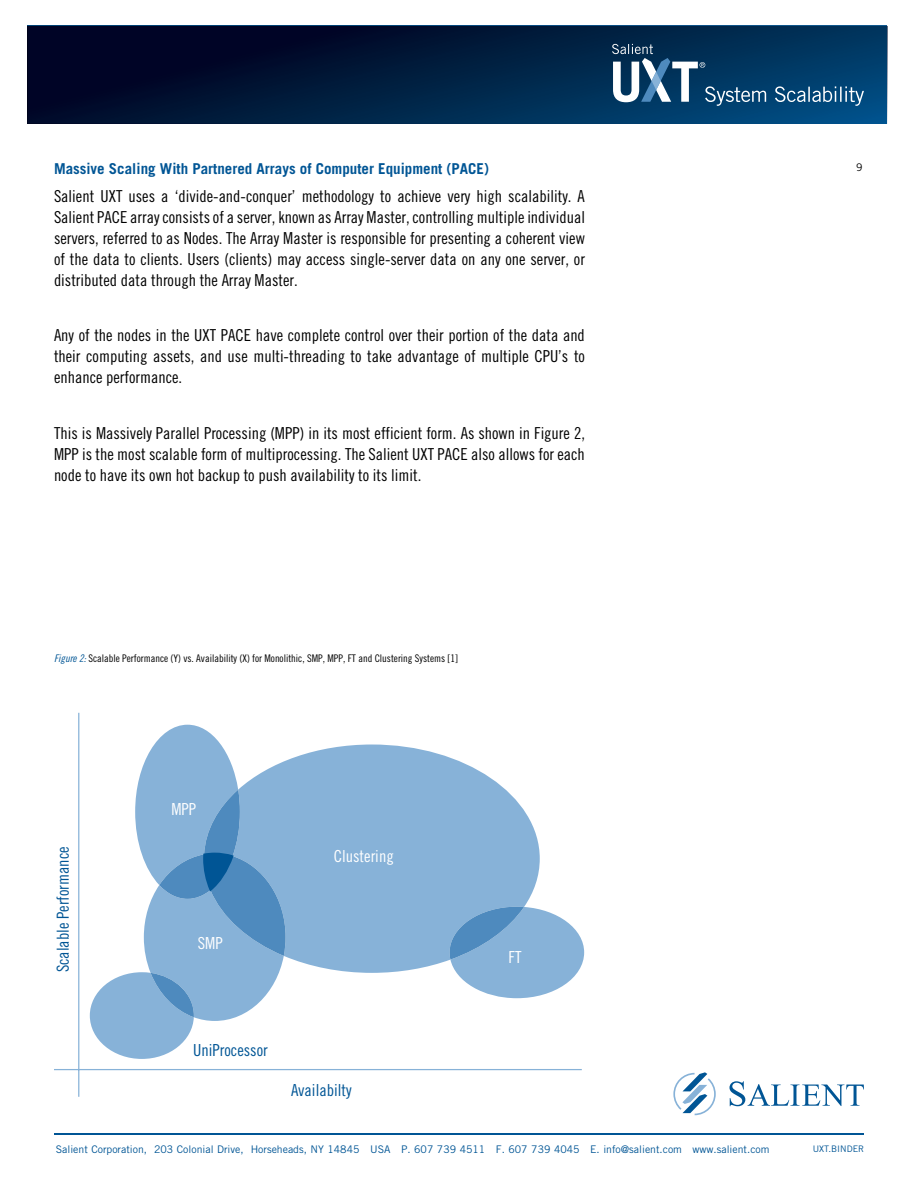
<style>
.page{position:relative;width:918px;height:1188px;background:#fff}
.page>*{position:absolute;margin:0;border:0;box-sizing:border-box;transform-origin:0 0}
.t1{font:16.65px "Trade Gothic LT Std Cn 18";color:#005595}
.t2{font:16.65px "Trade Gothic LT Std Cn 18";color:#fff}
.t3{font:16.5px/21px "Trade Gothic LT Std Cn 18";color:#000;text-align:justify}
.t4{font:700 15px "Trade Gothic LT Std";color:#005595}
.t5{font:10.5px "Trade Gothic LT Std";color:#005595}
.t6{font:10.5px "Trade Gothic LT Std Cn 18";color:#000}
.t7{font:10.5px "Trade Gothic LT Std";color:#000}
.t8{font:9px "Trade Gothic LT Std";color:#005595}
.s1{font-family:"Trade Gothic LT Std Cn 18 Obl";color:#005595}
</style>
<div class="page">
<img style="left:27px;top:26px;width:860px;height:98px">
<svg style="left:612px;top:44px;width:252px;height:62px;background:#245479"></svg>
<hr style="left:54px;top:1135px;width:810px;height:1px;background:#005595">
<svg style="left:673px;top:1072px;width:43px;height:43px"></svg>
<svg style="left:729px;top:1081px;width:135px;height:25px"></svg>
<hr style="left:54px;top:1133px;width:810px;height:2px;background:#005595">
<svg style="left:286px;top:745px;width:254px;height:228px;background:#93badc"></svg>
<svg style="left:450px;top:907px;width:134px;height:91px;background:#91b8da"></svg>
<svg style="left:90px;top:725px;width:196px;height:334px"></svg>
<hr style="left:78px;top:713px;width:1px;height:384px;background:#87b2d8">
<hr style="left:54px;top:1069px;width:528px;height:1px;background:#87b2d8">
<p class="t4" style="left:54px;top:159px;width:437px">Massive Scaling With Partnered Arrays of Computer Equipment (PACE)</p>
<p class="t3" style="left:54px;top:185px;width:533px">Salient UXT uses a ‘divide-and-conquer’ methodology to achieve very high scalability. A Salient PACE array consists of a server, known as Array Master, controlling multiple individual servers, referred to as Nodes. The Array Master is responsible for presenting a coherent view of the data to clients. Users (clients) may access single-server data on any one server, or distributed data through the Array Master.</p>
<p class="t3" style="left:54px;top:325px;width:533px">Any of the nodes in the UXT PACE have complete control over their portion of the data and their computing assets, and use multi-threading to take advantage of multiple CPU’s to enhance performance.</p>
<p class="t3" style="left:54px;top:422px;width:533px">This is Massively Parallel Processing (MPP) in its most efficient form. As shown in Figure 2, MPP is the most scalable form of multiprocessing. The Salient UXT PACE also allows for each node to have its own hot backup to push availability to its limit.</p>
<p class="t6" style="left:54px;top:652px;width:406px"><span class="s1">Figure 2:</span> Scalable Performance (Y) vs. Availability (X) for Monolithic, SMP, MPP, FT and Clustering Systems [1]</p>
<p class="t1" style="left:53px;top:972px;width:128px;rotate:-90deg">Scalable Performance</p>
<p class="t2" style="left:171px;top:799px;width:26px">MPP</p>
<p class="t2" style="left:198px;top:933px;width:26px">SMP</p>
<p class="t2" style="left:334px;top:846px;width:61px">Clustering</p>
<p class="t1" style="left:193px;top:1040px;width:76px">UniProcessor</p>
<p class="t1" style="left:291px;top:1081px;width:62px">Availabilty</p>
<p class="t2" style="left:509px;top:947px;width:14px">FT</p>
<p class="t7" style="left:856px;top:161px;width:8px">9</p>
<p class="t5" style="left:56px;top:1143px;width:715px">Salient Corporation, 203 Colonial Drive, Horseheads, NY 14845 USA P. 607 739 4511 F. 607 739 4045 E. info@salient.com www.salient.com</p>
<p class="t8" style="left:813px;top:1143px;width:53px">UXT.BINDER</p>
</div>
